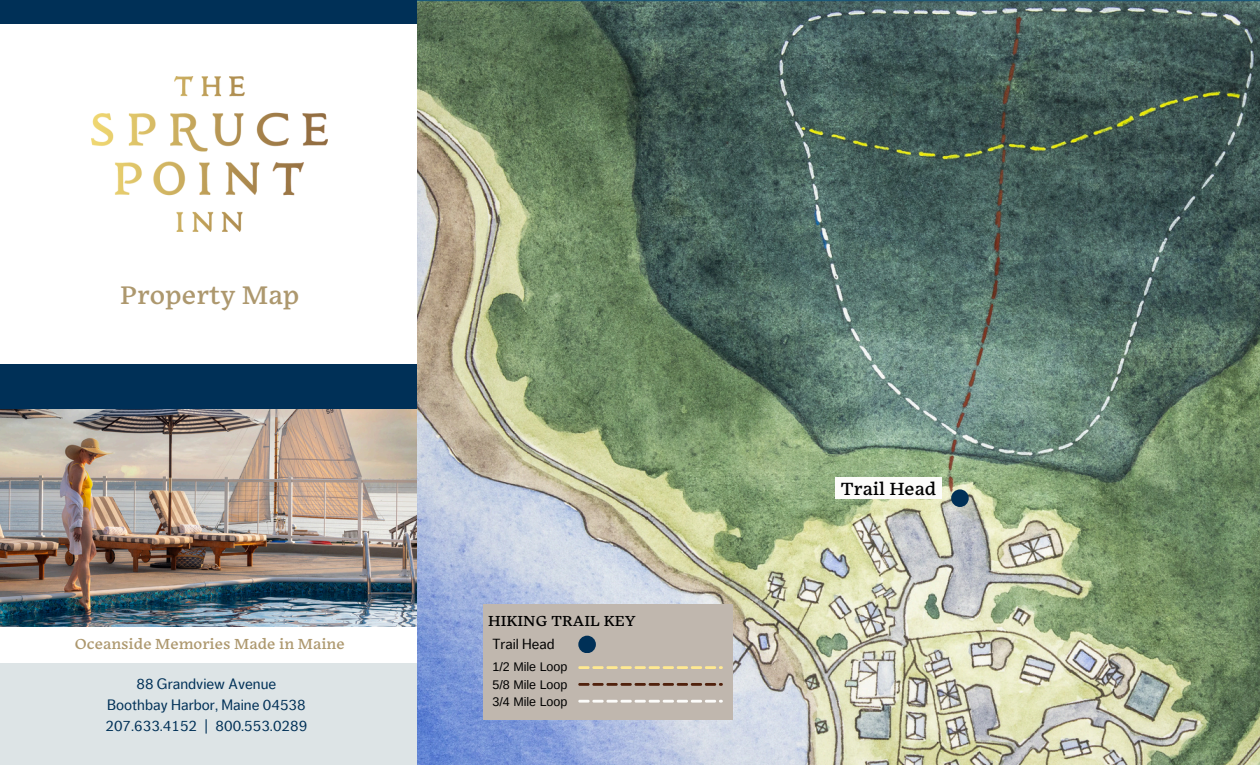
<style>
.page{position:relative;width:1260px;height:765px;background:#fff}
.page>*{position:absolute;margin:0;border:0;box-sizing:border-box;transform-origin:0 0}
.t1{font:26.25px "Embury Text";color:#ad986e}
.t2{font:18.25px "Embury Text";color:#000}
.t3{font:15px/20.6px "Dagny Offc Pro";color:#003057;text-align:center}
.t4{font:15px "Embury Text";color:#ad986e}
.t5{font:15px "Embury Text";color:#000}
.t6{font:14.5px "Dagny Offc Pro";color:#000}
.t7{font:12.5px "Arimo";color:#000}
</style>
<div class="page">
<div style="left:0;top:0;width:417px;height:24px;background:#003057"></div>
<img style="left:92px;top:77px;width:236px;height:154px">
<img style="left:0;top:409px;width:417px;height:217px">
<div style="left:0;top:365px;width:417px;height:44px;background:#003057"></div>
<div style="left:0;top:664px;width:417px;height:101px;background:#dde4e6"></div>
<img style="left:417px;top:0;width:843px;height:765px">
<div style="left:835px;top:477px;width:107px;height:21px;background:#fcfcfa"></div>
<div style="left:483px;top:604px;width:249px;height:115px;background:#c0b7ae"></div>
<svg style="left:578px;top:666px;width:145px;height:3px"></svg>
<svg style="left:578px;top:683px;width:145px;height:3px"></svg>
<svg style="left:578px;top:700px;width:145px;height:3px"></svg>
<div style="left:951px;top:489px;width:18px;height:18px;background:#003057;border-radius:50%"></div>
<div style="left:578px;top:636px;width:18px;height:17px;background:#003057;border-radius:50%"></div>
<p class="t1" style="left:120px;top:281px;width:181px">Property Map</p>
<p class="t4" style="left:75px;top:636px;width:271px">Oceanside Memories Made in Maine</p>
<p class="t3" style="left:106px;top:674px;width:203px">88 Grandview Avenue<br>Boothbay Harbor, Maine 04538<br>207.633.4152 | 800.553.0289</p>
<p class="t5" style="left:488px;top:612px;width:149px">HIKING TRAIL KEY</p>
<p class="t7" style="left:493px;top:659px;width:76px">1/2 Mile Loop</p>
<p class="t7" style="left:493px;top:677px;width:76px">5/8 Mile Loop</p>
<p class="t7" style="left:493px;top:695px;width:76px">3/4 Mile Loop</p>
<h2 class="t6" style="left:493px;top:637px;width:64px">Trail Head</h2>
<p class="t2" style="left:840px;top:478px;width:97px">Trail Head</p>
</div>
